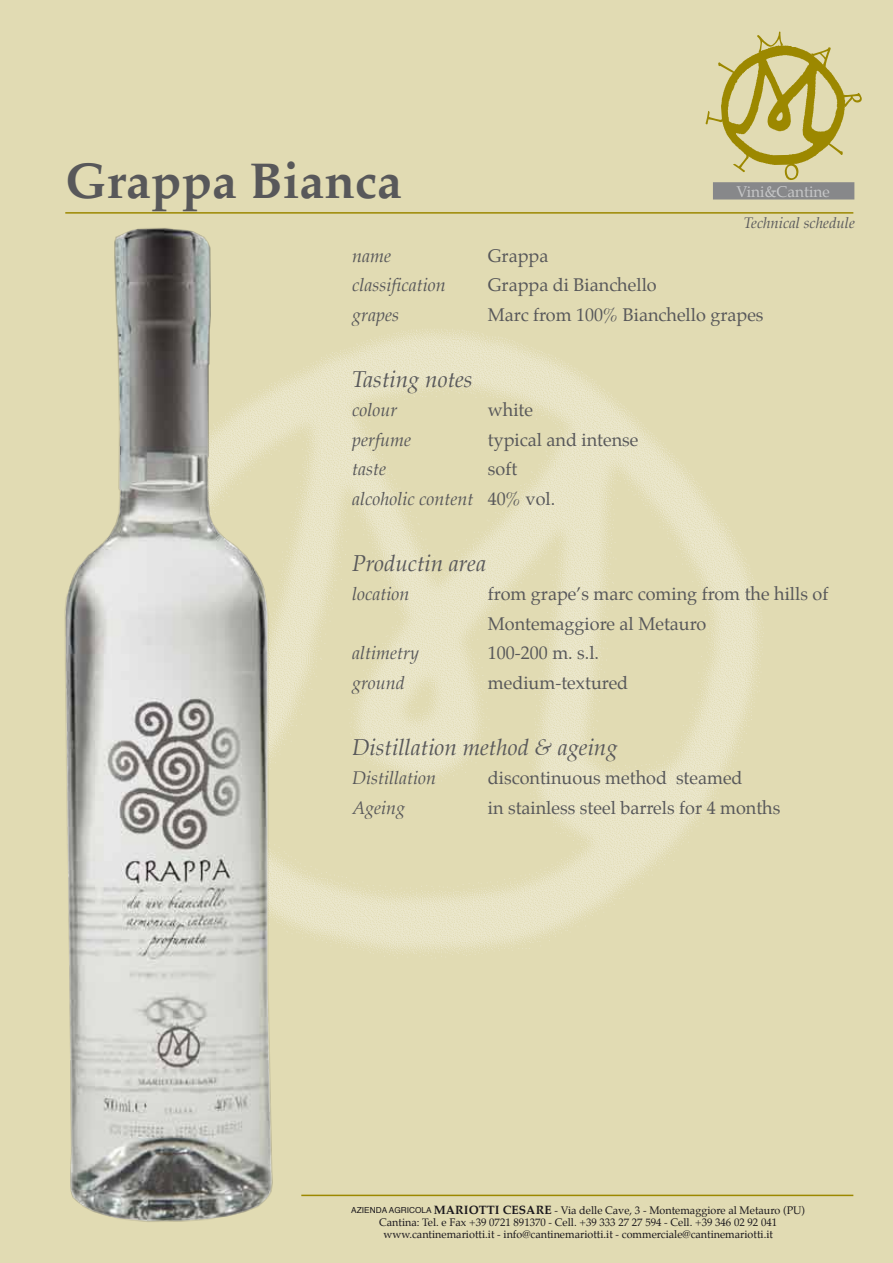
<style>
.page{position:relative;width:893px;height:1263px;background:#fff}
.page>*{position:absolute;margin:0;border:0;box-sizing:border-box;transform-origin:0 0}
.t1{font:700 49.95px "Palatino";color:#58585a}
.t2{font:italic 22.5px "Palatino";color:#58585a}
.t3{font:18px/29.5px "Palatino";color:#58585a}
.t4{font:italic 18px/29.5px "Palatino";color:#58585a}
.t5{font:15.3px "Palatino";color:#c6c7c8}
.t6{font:italic 15px "Palatino";color:#58585a}
.t7{font:10.8px/12.1px "Palatino";color:#1a171c;text-align:center}
.s1{font-style:normal}
.s2{font-family:"Helvetica";font-size:8.25px}
.s3{font-weight:700;font-size:12px}
</style>
<div class="page">
<div style="left:0;top:0;width:892px;height:1263px;background:#e1dbb3"></div>
<img style="left:559px;top:182px;width:296px;height:749px">
<img style="left:64px;top:228px;width:495px;height:994px">
<hr style="left:65px;top:212px;width:788px;height:2px;background:#9c8800">
<hr style="left:301px;top:1194px;width:552px;height:2px;background:#9c8800">
<div style="left:713px;top:182px;width:141px;height:17px;background:#87888a"></div>
<svg style="left:705px;top:32px;width:157px;height:148px"></svg>
<h1 class="t1" style="left:65px;top:138px;width:338px">Grappa Bianca</h1>
<p class="t5" style="left:736px;top:179px;width:95px">Vini&amp;Cantine</p>
<p class="t6" style="left:744px;top:211px;width:113px">Technical schedule</p>
<p class="t4" style="left:352px;top:241px;width:41px">name</p>
<p class="t3" style="left:488px;top:241px;width:62px">Grappa</p>
<p class="t4" style="left:352px;top:270px;width:95px">classification</p>
<p class="t3" style="left:488px;top:270px;width:170px">Grappa di Bianchello</p>
<p class="t4" style="left:352px;top:300px;width:48px">grapes</p>
<p class="t3" style="left:488px;top:300px;width:277px">Marc from 100% Bianchello grapes</p>
<p class="t2" style="left:352px;top:361px;width:122px">Tasting notes</p>
<p class="t4" style="left:352px;top:395px;width:47px">colour</p>
<p class="t3" style="left:488px;top:395px;width:47px">white</p>
<p class="t4" style="left:352px;top:425px;width:61px">perfume</p>
<p class="t3" style="left:488px;top:425px;width:152px">typical and intense</p>
<p class="t4" style="left:352px;top:454px;width:35px">taste</p>
<p class="t4" style="left:352px;top:454px;width:205px;text-indent:136px"><span class="s1">soft </span>alcoholic content <span class="s1">40% vol.</span></p>
<p class="t2" style="left:352px;top:545px;width:135px">Productin area</p>
<p class="t4" style="left:352px;top:579px;width:59px">location</p>
<p class="t3" style="left:488px;top:579px;width:342px">from grape’s marc coming from the hills of<br>Montemaggiore al Metauro</p>
<p class="t4" style="left:352px;top:638px;width:68px">altimetry</p>
<p class="t3" style="left:488px;top:638px;width:113px">100-200 m. s.l.</p>
<p class="t4" style="left:352px;top:668px;width:54px">ground</p>
<p class="t3" style="left:488px;top:668px;width:142px">medium-textured</p>
<p class="t2" style="left:352px;top:729px;width:267px">Distillation method &amp; ageing</p>
<p class="t4" style="left:352px;top:763px;width:86px">Distillation</p>
<p class="t3" style="left:488px;top:763px;width:256px">discontinuous method steamed</p>
<p class="t4" style="left:352px;top:793px;width:55px">Ageing</p>
<p class="t3" style="left:488px;top:793px;width:294px">in stainless steel barrels for 4 months</p>
<p class="t7" style="left:351px;top:1204px;width:455px"><span class="s2">AZIENDA AGRICOLA</span> <span class="s3">MARIOTTI CESARE</span> - Via delle Cave, 3 - Montemaggiore al Metauro (PU)<br>Cantina: Tel. e Fax +39 0721 891370 - Cell. +39 333 27 27 594 - Cell. +39 346 02 92 041 www.cantinemariotti.it - info@cantinemariotti.it - commerciale@cantinemariotti.it</p>
</div>
